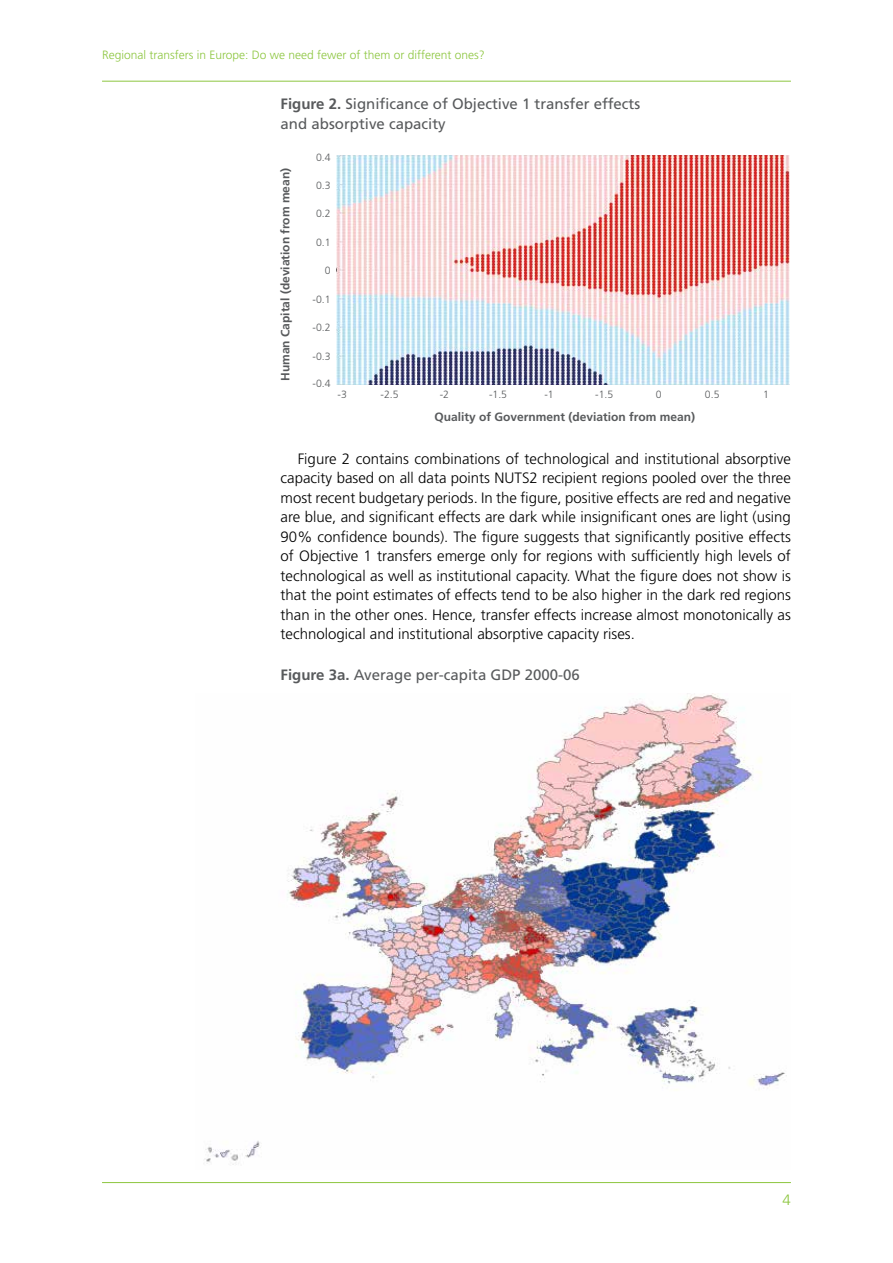
<style>
.page{position:relative;width:893px;height:1263px;background:#fff}
.page>*{position:absolute;margin:0;border:0;box-sizing:border-box;transform-origin:0 0}
.t1{font:300 15px/19.5px "Frutiger LT Std";color:#000;text-align:justify}
.t2{font:15px/19.5px "Frutiger LT Std";color:#585a5c}
.t3{font:300 15px "Frutiger LT Std";color:#8dc640}
.t4{font:700 12px "Frutiger LT Std";color:#585a5c}
.t5{font:300 12px "Frutiger LT Std";color:#8dc640}
.t6{font:300 10.5px "Frutiger LT Std";color:#585a5c}
.s1{font-weight:700}
</style>
<div class="page">
<hr style="left:102px;top:81px;width:689px;height:1px;background:#8dc640">
<hr style="left:102px;top:1182px;width:689px;height:1px;background:#8dc640">
<img style="left:204px;top:693px;width:583px;height:472px">
<img style="left:337px;top:156px;width:453px;height:229px">
<p class="t5" style="left:102px;top:48px;width:384px">Regional transfers in Europe: Do we need fewer of them or different ones?</p>
<p class="t2" style="left:281px;top:94px;width:361px"><span class="s1">Figure 2.</span> Significance of Objective 1 transfer effects and absorptive capacity</p>
<p class="t4" style="left:278px;top:381px;width:215px;rotate:-90deg">Human Capital (deviation from mean)</p>
<p class="t6" style="left:316px;top:151px;width:16px">0.4</p>
<p class="t6" style="left:316px;top:179px;width:16px">0.3</p>
<p class="t6" style="left:316px;top:208px;width:16px">0.2</p>
<p class="t6" style="left:316px;top:236px;width:16px">0.1</p>
<p class="t6" style="left:325px;top:264px;width:7px">0</p>
<p class="t6" style="left:313px;top:294px;width:20px">-0.1</p>
<p class="t6" style="left:313px;top:321px;width:20px">-0.2</p>
<p class="t6" style="left:313px;top:350px;width:20px">-0.3</p>
<p class="t6" style="left:313px;top:378px;width:20px">-0.4</p>
<p class="t6" style="left:338px;top:388px;width:11px">-3</p>
<p class="t6" style="left:381px;top:388px;width:20px">-2.5</p>
<p class="t6" style="left:440px;top:388px;width:11px">-2</p>
<p class="t6" style="left:489px;top:388px;width:20px">-1.5</p>
<p class="t6" style="left:544px;top:388px;width:11px">-1</p>
<p class="t6" style="left:595px;top:388px;width:20px">-1.5</p>
<p class="t6" style="left:656px;top:388px;width:7px">0</p>
<p class="t6" style="left:705px;top:388px;width:16px">0.5</p>
<p class="t6" style="left:763px;top:388px;width:7px">1</p>
<p class="t4" style="left:434px;top:410px;width:262px">Quality of Government (deviation from mean)</p>
<p class="t1" style="left:281px;top:449px;width:512px;text-indent:17px">Figure 2 contains combinations of technological and institutional absorptive capacity based on all data points NUTS2 recipient regions pooled over the three most recent budgetary periods. In the figure, positive effects are red and negative are blue, and significant effects are dark while insignificant ones are light (using 90% confidence bounds). The figure suggests that significantly positive effects of Objective 1 transfers emerge only for regions with sufficiently high levels of technological as well as institutional capacity. What the figure does not show is that the point estimates of effects tend to be also higher in the dark red regions than in the other ones. Hence, transfer effects increase almost monotonically as technological and institutional absorptive capacity rises.</p>
<p class="t2" style="left:281px;top:665px;width:301px"><span class="s1">Figure 3a.</span> Average per-capita GDP 2000-06</p>
<p class="t3" style="left:783px;top:1192px;width:10px">4</p>
</div>
